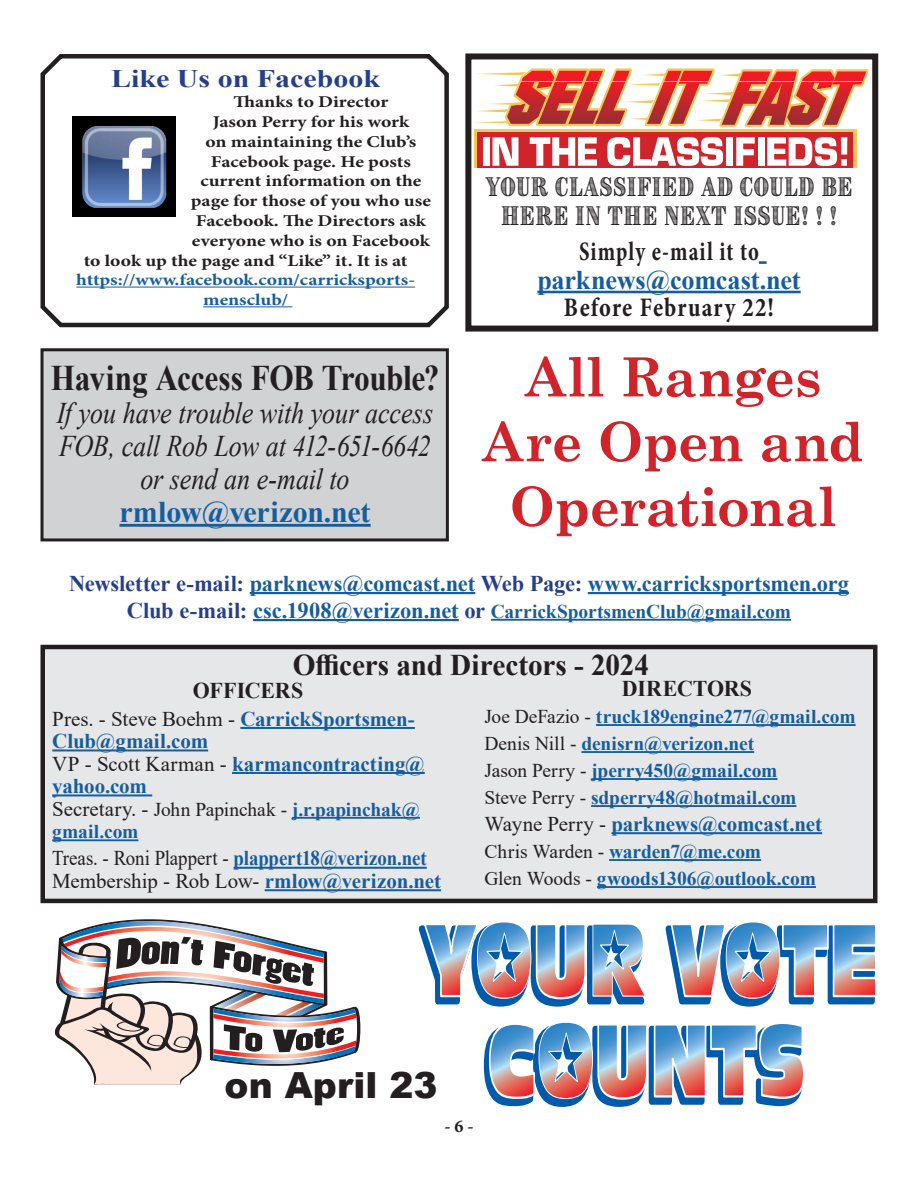
<style>
.page{position:relative;width:918px;height:1188px;background:#fff}
.page>*{position:absolute;margin:0;border:0;box-sizing:border-box;transform-origin:0 0}
.Body_Text{font:700 54px/64.8px "Century Schoolbook";letter-spacing:-.015em;color:#d1232a;text-align:center}
.Body_Text-2{font:700 36px "Times New Roman";letter-spacing:-.01em;color:#231f20;scale:.87 1}
.Body_Text-3{font:900 36px "Arial";letter-spacing:.005em;color:#231f20}
.Body_Text-4{font:italic 30px/33px "Times New Roman";letter-spacing:-.005em;color:#231f20;scale:.87 1}
.Body_Text-5{font:700 30px "Times New Roman";letter-spacing:-.005em;color:#231f20}
.Body_Text-6{font:700 30px "Times New Roman";letter-spacing:-.005em;color:#175d9e}
.t1{font:700 27px/29.4px "Times New Roman";letter-spacing:-.005em;color:#175d9e;text-align:center}
.t2{font:700 condensed 27px "Minion Pro";letter-spacing:.045em;color:#231f20;scale:.9 1}
.Heading{font:700 25.2px "Times New Roman";color:#253f8e;scale:1.19 1}
.t3{font:22.95px/29.4px "Brim Narrow Combined 1";letter-spacing:.025em;color:#231f20;text-align:center;scale:.92 1}
.Heading-2{font:700 22.5px "Times New Roman";letter-spacing:-.005em;color:#175d9e}
.Body_Text-7{font:700 22.5px "Times New Roman";letter-spacing:-.01em;color:#231f20}
.Body_Text-8{font:700 21px/22.5px "Times New Roman";letter-spacing:-.005em;color:#175d9e}
.Body_Text-9{font:700 21px/22.5px "Times New Roman";letter-spacing:-.005em;color:#175d9e;scale:.9 1}
.Heading-3{font:700 19.5px/27px "Times New Roman";letter-spacing:-.005em;color:#175d9e}
.Body_Text-10{font:700 19.5px/22.5px "Times New Roman";color:#175d9e}
.t4{font:700 18px "Minion Pro";color:#231f20}
.t5{font:700 16.5px "Minion Pro";color:#231f20;scale:1.19 1}
.t6{font:700 16.5px/19.8px "Minion Pro";color:#175d9e;text-align:center;scale:1.19 1}
.s1{font-family:"Minion Pro";font-stretch:condensed;color:#231f20}
.s2{color:#253f8e}
.s3{font-size:22.5px;color:#253f8e}
.s4{font-size:22.5px}
.s5{font-weight:400;color:#231f20}
.s6{font-weight:400;font-size:21px;color:#231f20}
</style>
<div class="page">
<div style="left:474px;top:129px;width:383px;height:39px;background:#f6c758"></div>
<div style="left:478px;top:132px;width:375px;height:36px;background:#d1232a"></div>
<div style="left:483px;top:137px;width:7px;height:29px;background:#fff"></div>
<svg style="left:493px;top:137px;width:25px;height:29px"></svg>
<svg style="left:530px;top:137px;width:67px;height:29px"></svg>
<svg style="left:607px;top:137px;width:116px;height:29px"></svg>
<div style="left:726px;top:137px;width:7px;height:29px;background:#fff"></div>
<svg style="left:736px;top:137px;width:19px;height:29px"></svg>
<div style="left:758px;top:137px;width:7px;height:29px;background:#fff"></div>
<svg style="left:767px;top:137px;width:80px;height:29px"></svg>
<svg style="left:475px;top:68px;width:393px;height:59px"></svg>
<div style="left:465px;top:53px;width:413px;height:279px;border:6px solid #231f20"></div>
<svg style="left:759px;top:261px;width:8px;height:3px"></svg>
<hr style="left:537px;top:291px;width:264px;height:2px;background:#175d9e">
<hr style="left:250px;top:592px;width:225px;height:2px;background:#175d9e">
<hr style="left:588px;top:592px;width:261px;height:2px;background:#175d9e">
<hr style="left:253px;top:619px;width:206px;height:2px;background:#175d9e">
<hr style="left:491px;top:619px;width:300px;height:2px;background:#175d9e">
<svg style="left:40px;top:54px;width:409px;height:274px"></svg>
<hr style="left:76px;top:287px;width:339px;height:1px;background:#175d9e">
<hr style="left:203px;top:306px;width:89px;height:1px;background:#175d9e">
<img style="left:72px;top:116px;width:103px;height:101px">
<div style="left:43px;top:647px;width:832px;height:254px;background:#e6e7e9"></div>
<div style="left:40px;top:645px;width:838px;height:258px;border:4px solid #231f20"></div>
<hr style="left:240px;top:727px;width:175px;height:2px;background:#175d9e">
<hr style="left:52px;top:749px;width:156px;height:2px;background:#175d9e">
<hr style="left:232px;top:772px;width:193px;height:2px;background:#175d9e">
<hr style="left:52px;top:794px;width:100px;height:2px;background:#175d9e">
<hr style="left:292px;top:817px;width:128px;height:2px;background:#175d9e">
<hr style="left:52px;top:839px;width:86px;height:2px;background:#175d9e">
<hr style="left:234px;top:867px;width:193px;height:2px;background:#175d9e">
<hr style="left:265px;top:889px;width:176px;height:2px;background:#175d9e">
<hr style="left:596px;top:724px;width:260px;height:2px;background:#175d9e">
<hr style="left:581px;top:751px;width:173px;height:2px;background:#175d9e">
<hr style="left:592px;top:778px;width:186px;height:2px;background:#175d9e">
<hr style="left:591px;top:805px;width:205px;height:2px;background:#175d9e">
<hr style="left:611px;top:832px;width:211px;height:2px;background:#175d9e">
<hr style="left:609px;top:859px;width:152px;height:2px;background:#175d9e">
<hr style="left:597px;top:886px;width:219px;height:2px;background:#175d9e">
<div style="left:42px;top:350px;width:405px;height:190px;background:#d1d2d4"></div>
<div style="left:40px;top:348px;width:409px;height:193px;border:3px solid #231f20"></div>
<hr style="left:119px;top:524px;width:252px;height:3px;background:#175d9e">
<svg style="left:54px;top:919px;width:307px;height:166px"></svg>
<svg style="left:483px;top:1022px;width:320px;height:85px"></svg>
<svg style="left:665px;top:922px;width:210px;height:85px"></svg>
<svg style="left:418px;top:922px;width:227px;height:85px"></svg>
<p class="Heading" style="left:111px;top:61px;width:228px">Like Us on Facebook</p>
<p class="t5" style="left:234px;top:90px;width:132px">Thanks to Director</p>
<p class="t5" style="left:213px;top:110px;width:167px">Jason Perry for his work</p>
<p class="t5" style="left:205px;top:130px;width:179px">on maintaining the Club’s</p>
<p class="t5" style="left:211px;top:150px;width:170px">Facebook page. He posts</p>
<p class="t5" style="left:200px;top:170px;width:187px">current information on the</p>
<p class="t5" style="left:191px;top:189px;width:203px">page for those of you who use</p>
<p class="t5" style="left:196px;top:209px;width:195px">Facebook. The Directors ask</p>
<p class="t5" style="left:192px;top:229px;width:201px">everyone who is on Facebook</p>
<p class="t5" style="left:84px;top:249px;width:274px">to look up the page and “Like” it. It is at</p>
<p class="t6" style="left:76px;top:270px;width:286px">https://www.facebook.com/carricksports&shy;mensclub/</p>
<p class="Body_Text-2" style="left:51px;top:352px;width:448px">Having Access FOB Trouble?</p>
<p class="Body_Text-4" style="left:57px;top:396px;width:434px">If you have trouble with your access<br>FOB, call Rob Low at 412-651-6642</p>
<p class="Body_Text-4" style="left:140px;top:462px;width:242px">or send an e-mail to</p>
<p class="Body_Text-6" style="left:119px;top:490px;width:253px">rmlow@verizon.net</p>
<p class="t3" style="left:485px;top:172px;width:401px">YOUR CLASSIFIED AD COULD BE<br>HERE IN THE NEXT ISSUE! ! !</p>
<p class="t1" style="left:537px;top:235px;width:265px"><span class="s1">Simply e-mail it to </span>parknews@comcast.net</p>
<p class="t2" style="left:564px;top:289px;width:235px">Before February 22!</p>
<p class="Body_Text" style="left:482px;top:342px;width:383px">All Ranges<br>Are Open and<br>Operational</p>
<p class="Heading-2" style="left:69px;top:567px;width:781px"><span class="s2">Newsletter e-mail:</span> parknews@comcast.net <span class="s2">Web Page:</span> www.carricksportsmen.org</p>
<p class="Heading-3" style="left:127px;top:597px;width:666px"><span class="s3">Club e-mail:</span> <span class="s4">csc.1908@verizon.net</span> <span class="s3">or</span> CarrickSportsmenClub@gmail.com</p>
<p class="Body_Text-5" style="left:293px;top:643px;width:358px">Officers and Directors - 2024</p>
<p class="Body_Text-7" style="left:622px;top:672px;width:132px">DIRECTORS</p>
<p class="Heading-3" style="left:484px;top:702px;width:373px"><span class="s5">Joe DeFazio -</span> truck189engine277@gmail.com <span class="s5">Denis Nill -</span> denisrn@verizon.net<br><span class="s5">Jason Perry -</span> jperry450@gmail.com<br><span class="s5">Steve Perry -</span> sdperry48@hotmail.com</p>
<p class="Body_Text-8" style="left:484px;top:812px;width:339px"><span class="s5">Wayne Perry -</span> parknews@comcast.net</p>
<p class="Heading-3" style="left:484px;top:837px;width:333px"><span class="s5">Chris Warden -</span> warden7@me.com<br><span class="s5">Glen Woods -</span> gwoods1306@outlook.com</p>
<p class="Body_Text-7" style="left:193px;top:675px;width:112px">OFFICERS</p>
<p class="Body_Text-8" style="left:52px;top:707px;width:374px"><span class="s5">Pres. - Steve Boehm -</span> CarrickSportsmen-<br>Club@gmail.com<br><span class="s5">VP - Scott Karman -</span> karmancontracting@ yahoo.com</p>
<p class="Body_Text-10" style="left:52px;top:797px;width:369px"><span class="s6">Secretary. -</span> <span class="s5">John Papinchak -</span> j.r.papinchak@ gmail.com</p>
<p class="Body_Text-9" style="left:52px;top:847px;width:433px"><span class="s5">Treas. - Roni Plappert -</span> plappert18@verizon.net<br><span class="s5">Membership - Rob Low-</span> rmlow@verizon.net</p>
<p class="Body_Text-3" style="left:225px;top:1059px;width:214px">on April 23</p>
<p class="t4" style="left:444px;top:1114px;width:31px">- 6 -</p>
</div>
